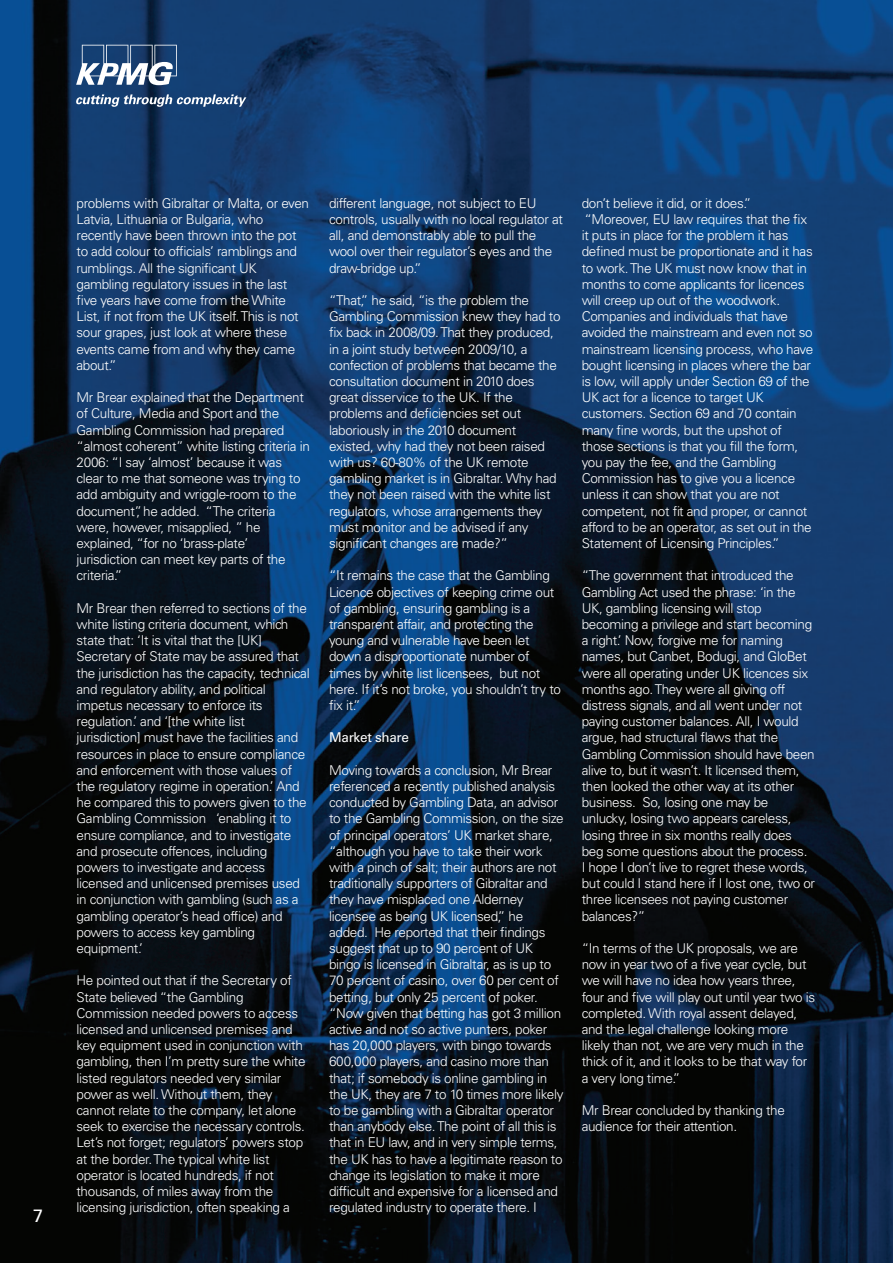
<style>
.page{position:relative;width:893px;height:1263px;background:#fff}
.page>*{position:absolute;margin:0;border:0;box-sizing:border-box;transform-origin:0 0}
.t1{font:18px "Univers LT Std";color:#fff}
.t2{font:300 13.5px/16.2px "Univers LT Std";letter-spacing:-.025em;color:#fff}
.t3{font:13.5px "Univers LT Std";letter-spacing:-.025em;color:#fff}
</style>
<div class="page">
<img style="left:0;top:0;width:893px;height:1263px">
<svg style="left:76px;top:45px;width:170px;height:62px;background:#43648c"></svg>
<h1 class="t1" style="left:33px;top:1209px;width:12px">7</h1>
<p class="t2" style="left:77px;top:196px;width:234px">problems with Gibraltar or Malta, or even Latvia, Lithuania or Bulgaria, who recently have been thrown into the pot to add colour to officials’ ramblings and rumblings. All the significant UK gambling regulatory issues in the last five years have come from the White List, if not from the UK itself.This is not sour grapes, just look at where these events came from and why they came about.”</p>
<p class="t2" style="left:77px;top:390px;width:235px">Mr Brear explained that the Department of Culture, Media and Sport and the Gambling Commission had prepared “almost coherent” white listing criteria in 2006: “I say ‘almost’ because it was clear to me that someone was trying to add ambiguity and wriggle-room to the document”, he added. “The criteria were, however, misapplied, ” he explained, “for no ‘brass-plate’ jurisdiction can meet key parts of the criteria.”</p>
<p class="t2" style="left:77px;top:601px;width:235px">Mr Brear then referred to sections of the white listing criteria document, which state that: ‘It is vital that the [UK] Secretary of State may be assured that the jurisdiction has the capacity, technical and regulatory ability, and political impetus necessary to enforce its regulation.’ and ‘[the white list jurisdiction] must have the facilities and resources in place to ensure compliance and enforcement with those values of the regulatory regime in operation.’ And he compared this to powers given to the Gambling Commission ‘enabling it to ensure compliance, and to investigate and prosecute offences, including powers to investigate and access licensed and unlicensed premises used in conjunction with gambling (such as a gambling operator’s head office) and powers to access key gambling equipment.’</p>
<p class="t2" style="left:76px;top:974px;width:231px">He pointed out that if the Secretary of State believed “the Gambling Commission needed powers to access licensed and unlicensed premises and key equipment used in conjunction with gambling, then I’m pretty sure the white listed regulators needed very similar power as well. Without them, they cannot relate to the company, let alone seek to exercise the necessary controls.<br>Let’s not forget; regulators’ powers stop at the border.The typical white list operator is located hundreds, if not thousands, of miles away from the licensing jurisdiction, often speaking a</p>
<p class="t2" style="left:329px;top:196px;width:235px">different language, not subject to EU controls, usually with no local regulator at all, and demonstrably able to pull the wool over their regulator’s eyes and the draw-bridge up.”</p>
<p class="t2" style="left:329px;top:293px;width:233px">“That,” he said, “is the problem the Gambling Commission knew they had to fix back in 2008/09.That they produced, in a joint study between 2009/10, a confection of problems that became the consultation document in 2010 does great disservice to the UK. If the problems and deficiencies set out laboriously in the 2010 document existed, why had they not been raised with us? 60-80% of the UK remote gambling market is in Gibraltar. Why had they not been raised with the white list regulators, whose arrangements they must monitor and be advised if any significant changes are made?”</p>
<p class="t2" style="left:329px;top:569px;width:233px">“It remains the case that the Gambling Licence objectives of keeping crime out of gambling, ensuring gambling is a transparent affair, and protecting the young and vulnerable have been let down a disproportionate number of times by white list licensees, but not here. If it’s not broke, you shouldn’t try to fix it.”</p>
<p class="t3" style="left:329px;top:733px;width:81px">Market share</p>
<p class="t2" style="left:329px;top:763px;width:236px">Moving towards a conclusion, Mr Brear referenced a recently published analysis conducted by Gambling Data, an advisor to the Gambling Commission, on the size of principal operators’ UK market share, “although you have to take their work with a pinch of salt; their authors are not traditionally supporters of Gibraltar and they have misplaced one Alderney licensee as being UK licensed,” he added. He reported that their findings suggest that up to 90 percent of UK bingo is licensed in Gibraltar, as is up to 70 percent of casino, over 60 per cent of betting, but only 25 percent of poker. “Now given that betting has got 3 million active and not so active punters, poker has 20,000 players, with bingo towards 600,000 players, and casino more than that; if somebody is online gambling in the UK, they are 7 to 10 times more likely to be gambling with a Gibraltar operator than anybody else.The point of all this is that in EU law, and in very simple terms, the UK has to have a legitimate reason to change its legislation to make it more difficult and expensive for a licensed and regulated industry to operate there. I</p>
<p class="t2" style="left:582px;top:196px;width:233px">don’t believe it did, or it does.” “Moreover, EU law requires that the fix it puts in place for the problem it has defined must be proportionate and it has to work.The UK must now know that in months to come applicants for licences will creep up out of the woodwork.<br>Companies and individuals that have avoided the mainstream and even not so mainstream licensing process, who have bought licensing in places where the bar is low, will apply under Section 69 of the UK act for a licence to target UK customers. Section 69 and 70 contain many fine words, but the upshot of those sections is that you fill the form, you pay the fee, and the Gambling Commission has to give you a licence unless it can show that you are not competent, not fit and proper, or cannot afford to be an operator, as set out in the Statement of Licensing Principles.”</p>
<p class="t2" style="left:582px;top:569px;width:235px">“The government that introduced the Gambling Act used the phrase: ‘in the UK, gambling licensing will stop becoming a privilege and start becoming a right.’ Now, forgive me for naming names, but Canbet, Bodugi, and GloBet were all operating under UK licences six months ago.They were all giving off distress signals, and all went under not paying customer balances. All, I would argue, had structural flaws that the Gambling Commission should have been alive to, but it wasn’t. It licensed them, then looked the other way at its other business. So, losing one may be unlucky, losing two appears careless, losing three in six months really does beg some questions about the process.<br>I hope I don’t live to regret these words, but could I stand here if I lost one, two or three licensees not paying customer balances?”</p>
<p class="t2" style="left:582px;top:941px;width:235px">“In terms of the UK proposals, we are now in year two of a five year cycle, but we will have no idea how years three, four and five will play out until year two is completed. With royal assent delayed, and the legal challenge looking more likely than not, we are very much in the thick of it, and it looks to be that way for a very long time.”</p>
<p class="t2" style="left:582px;top:1103px;width:205px">Mr Brear concluded by thanking the audience for their attention.</p>
</div>
